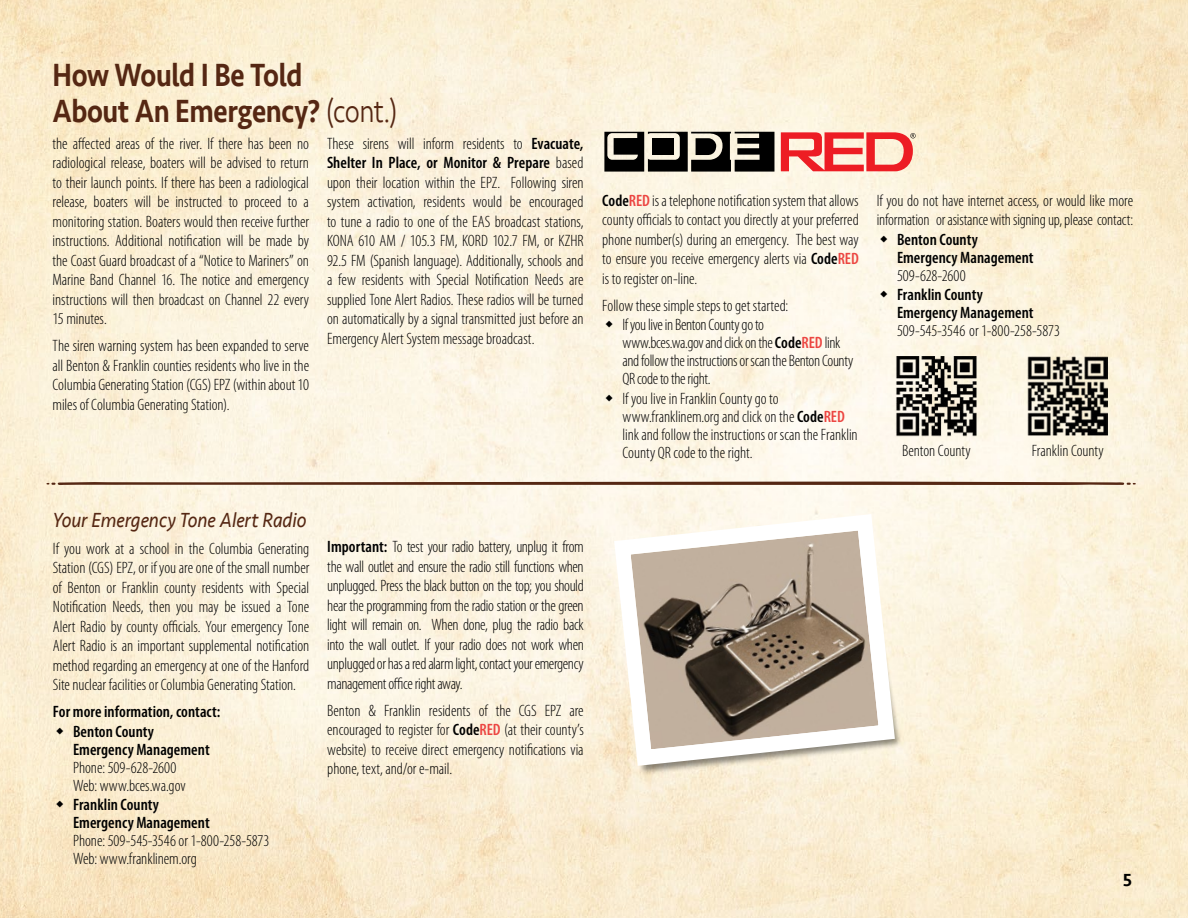
<style>
.page{position:relative;width:1188px;height:918px;background:#fff}
.page>*{position:absolute;margin:0;border:0;box-sizing:border-box;transform-origin:0 0}
.Section_Header_-_Eng{font:500 33px/36px "Seravek";letter-spacing:-.015em;color:#552713;scale:.85 1}
.Section_Sub_Header{font:italic 21px "Seravek";letter-spacing:-.01em;color:#552713;scale:.9 1}
.t1{font:500 18px "Seravek";color:#000}
.Main_Text{font:300 condensed 16.5px/19.5px "Myriad Pro";letter-spacing:-.005em;color:#000;text-align:justify}
.Main_Text-2{font:600 condensed 16.5px/18px "Myriad Pro";letter-spacing:.005em;color:#000}
.s1{font-weight:300}
.s2{font-weight:600}
.s3{font-weight:600;color:#ec4642}
</style>
<div class="page">
<img style="left:0;top:0;width:1188px;height:918px">
<img style="left:1028px;top:357px;width:80px;height:79px">
<img style="left:896px;top:356px;width:80px;height:81px">
<svg style="left:604px;top:132px;width:170px;height:40px;background:#524f49"></svg>
<svg style="left:781px;top:132px;width:135px;height:39px;background:#f37e78"></svg>
<svg style="left:46px;top:481px;width:1090px;height:5px;background:#9e816e"></svg>
<svg style="left:606px;top:506px;width:297px;height:268px"></svg>
<svg style="left:57px;top:727px;width:6px;height:7px"></svg>
<svg style="left:57px;top:801px;width:6px;height:6px"></svg>
<svg style="left:606px;top:321px;width:7px;height:6px"></svg>
<svg style="left:606px;top:394px;width:7px;height:7px"></svg>
<svg style="left:880px;top:235px;width:7px;height:7px"></svg>
<svg style="left:880px;top:291px;width:7px;height:6px"></svg>
<p class="Section_Header_-_Eng" style="left:53px;top:57px;width:408px">How Would I Be Told<br>About An Emergency? <span class="s1">(cont.)</span></p>
<p class="Main_Text" style="left:53px;top:133px;width:258px">the affected areas of the river. If there has been no radiological release, boaters will be advised to return to their launch points. If there has been a radiological release, boaters will be instructed to proceed to a monitoring station. Boaters would then receive further instructions. Additional notification will be made by the Coast Guard broadcast of a “Notice to Mariners” on Marine Band Channel 16. The notice and emergency instructions will then broadcast on Channel 22 every 15 minutes.</p>
<p class="Main_Text" style="left:53px;top:336px;width:258px">The siren warning system has been expanded to serve all Benton &amp; Franklin counties residents who live in the Columbia Generating Station (CGS) EPZ (within about 10 miles of Columbia Generating Station).</p>
<p class="Main_Text" style="left:327px;top:133px;width:258px">These sirens will inform residents to <span class="s2">Evacuate, Shelter In Place, or Monitor &amp; Prepare</span> based upon their location within the EPZ. Following siren system activation, residents would be encouraged to tune a radio to one of the EAS broadcast stations, KONA 610 AM / 105.3 FM, KORD 102.7 FM, or KZHR 92.5 FM (Spanish language). Additionally, schools and a few residents with Special Notification Needs are supplied Tone Alert Radios. These radios will be turned on automatically by a signal transmitted just before an Emergency Alert System message broadcast.</p>
<p class="Main_Text" style="left:602px;top:190px;width:258px"><span class="s2">Code</span><span class="s3">RED</span> is a telephone notification system that allows county officials to contact you directly at your preferred phone number(s) during an emergency. The best way to ensure you receive emergency alerts via <span class="s2">Code</span><span class="s3">RED </span>is to register on-line.</p>
<p class="Main_Text" style="left:602px;top:295px;width:188px">Follow these simple steps to get started:</p>
<p class="Main_Text" style="left:623px;top:315px;width:232px;line-height:18px;text-align:left">If you live in Benton County go to<br>www.bces.wa.gov and click on the <span class="s2">Code</span><span class="s3">RED</span> link and follow the instructions or scan the Benton County QR code to the right.</p>
<p class="Main_Text" style="left:623px;top:389px;width:237px;line-height:18px;text-align:left">If you live in Franklin County go to www.franklinem.org and click on the <span class="s2">Code</span><span class="s3">RED </span>link and follow the instructions or scan the Franklin County QR code to the right.</p>
<p class="Main_Text" style="left:877px;top:190px;width:258px">If you do not have internet access, or would like more information or asistance with signing up, please contact:</p>
<p class="Main_Text-2" style="left:897px;top:230px;width:138px">Benton County<br>Emergency Management<br><span class="s1">509-628-2600</span></p>
<p class="Main_Text-2" style="left:897px;top:285px;width:165px">Franklin County<br>Emergency Management<br><span class="s1">509-545-3546 or 1-800-258-5873</span></p>
<p class="Main_Text" style="left:902px;top:441px;width:70px">Benton County</p>
<p class="Main_Text" style="left:1032px;top:441px;width:74px">Franklin County</p>
<p class="Section_Sub_Header" style="left:53px;top:503px;width:283px">Your Emergency Tone Alert Radio</p>
<p class="Main_Text" style="left:53px;top:538px;width:258px">If you work at a school in the Columbia Generating Station (CGS) EPZ, or if you are one of the small number of Benton or Franklin county residents with Special Notification Needs, then you may be issued a Tone Alert Radio by county officials. Your emergency Tone Alert Radio is an important supplemental notification method regarding an emergency at one of the Hanford Site nuclear facilities or Columbia Generating Station.</p>
<p class="Main_Text-2" style="left:53px;top:702px;width:169px">For more information, contact:</p>
<p class="Main_Text" style="left:73px;top:722px;width:138px;line-height:18px;text-align:left"><span class="s2">Benton County<br>Emergency Management<br></span>Phone: 509-628-2600<br>Web: www.bces.wa.gov</p>
<p class="Main_Text" style="left:73px;top:795px;width:198px;line-height:18px;text-align:left"><span class="s2">Franklin County<br>Emergency Management<br></span>Phone: 509-545-3546 or 1-800-258-5873<br>Web: www.franklinem.org</p>
<p class="Main_Text" style="left:327px;top:537px;width:258px"><span class="s2">Important:</span> To test your radio battery, unplug it from the wall outlet and ensure the radio still functions when unplugged. Press the black button on the top; you should hear the programming from the radio station or the green light will remain on. When done, plug the radio back into the wall outlet. If your radio does not work when unplugged or has a red alarm light, contact your emergency management office right away.</p>
<p class="Main_Text" style="left:327px;top:700px;width:258px">Benton &amp; Franklin residents of the CGS EPZ are encouraged to register for <span class="s2">Code</span><span class="s3">RED</span> (at their county’s website) to receive direct emergency notifications via phone, text, and/or e-mail.</p>
<p class="t1" style="left:1123px;top:868px;width:11px">5</p>
</div>
